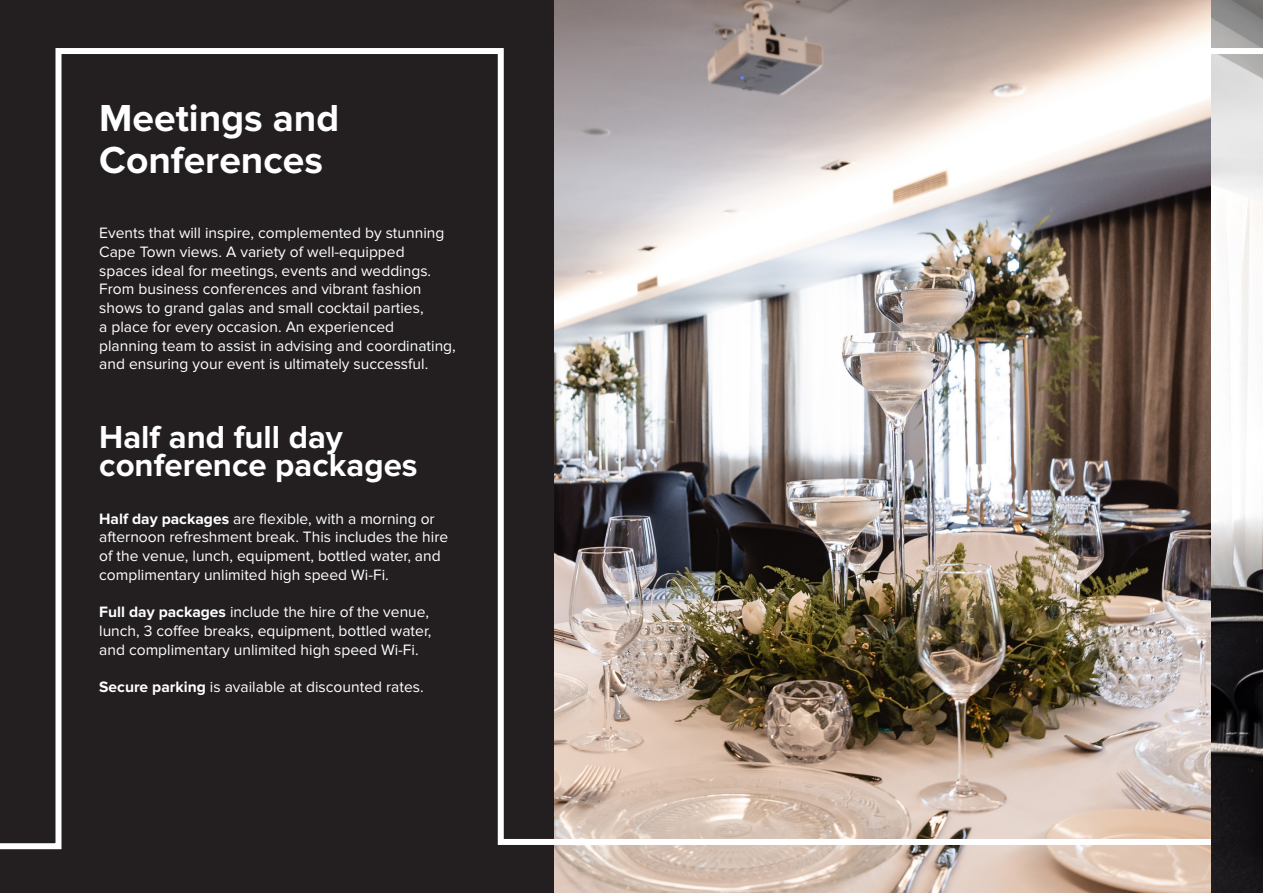
<style>
.page{position:relative;width:1263px;height:893px;background:#fff}
.page>*{position:absolute;margin:0;border:0;box-sizing:border-box;transform-origin:0 0}
.t1{font:700 39px "Proxima Nova";color:#fff}
.t2{font:700 33px "Proxima Nova";color:#fff}
.t3{font:15.6px/18.8px "Proxima Nova";color:#fff}
.s1{font-weight:700}
</style>
<div class="page">
<img style="left:554px;top:0;width:658px;height:893px">
<div style="left:0;top:0;width:554px;height:893px;background:#231f20"></div>
<img style="left:0;top:45px;width:1212px;height:807px">
<img style="left:1212px;top:0;width:51px;height:893px">
<svg style="left:1189px;top:45px;width:74px;height:803px"></svg>
<p class="t1" style="left:99px;top:95px;width:242px">Meetings and</p>
<p class="t1" style="left:99px;top:137px;width:225px">Conferences</p>
<p class="t3" style="left:99px;top:224px;width:347px">Events that will inspire, complemented by stunning Cape Town views. A variety of well-equipped spaces ideal for meetings, events and weddings.<br>From business conferences and vibrant fashion shows to grand galas and small cocktail parties,</p>
<p class="t3" style="left:99px;top:318px;width:358px">a place for every occasion. An experienced planning team to assist in advising and coordinating, and ensuring your event is ultimately successful.</p>
<p class="t2" style="left:99px;top:418px;width:245px">Half and full day</p>
<p class="t2" style="left:99px;top:446px;width:320px">conference packages</p>
<p class="t3" style="left:99px;top:509px;width:351px"><span class="s1">Half day packages</span> are flexible, with a morning or afternoon refreshment break. This includes the hire of the venue, lunch, equipment, bottled water, and complimentary unlimited high speed Wi-Fi.</p>
<p class="t3" style="left:99px;top:603px;width:334px"><span class="s1">Full day packages</span> include the hire of the venue, lunch, 3 coffee breaks, equipment, bottled water, and complimentary unlimited high speed Wi-Fi.</p>
<p class="t3" style="left:99px;top:678px;width:326px"><span class="s1">Secure parking</span> is available at discounted rates.</p>
</div>
